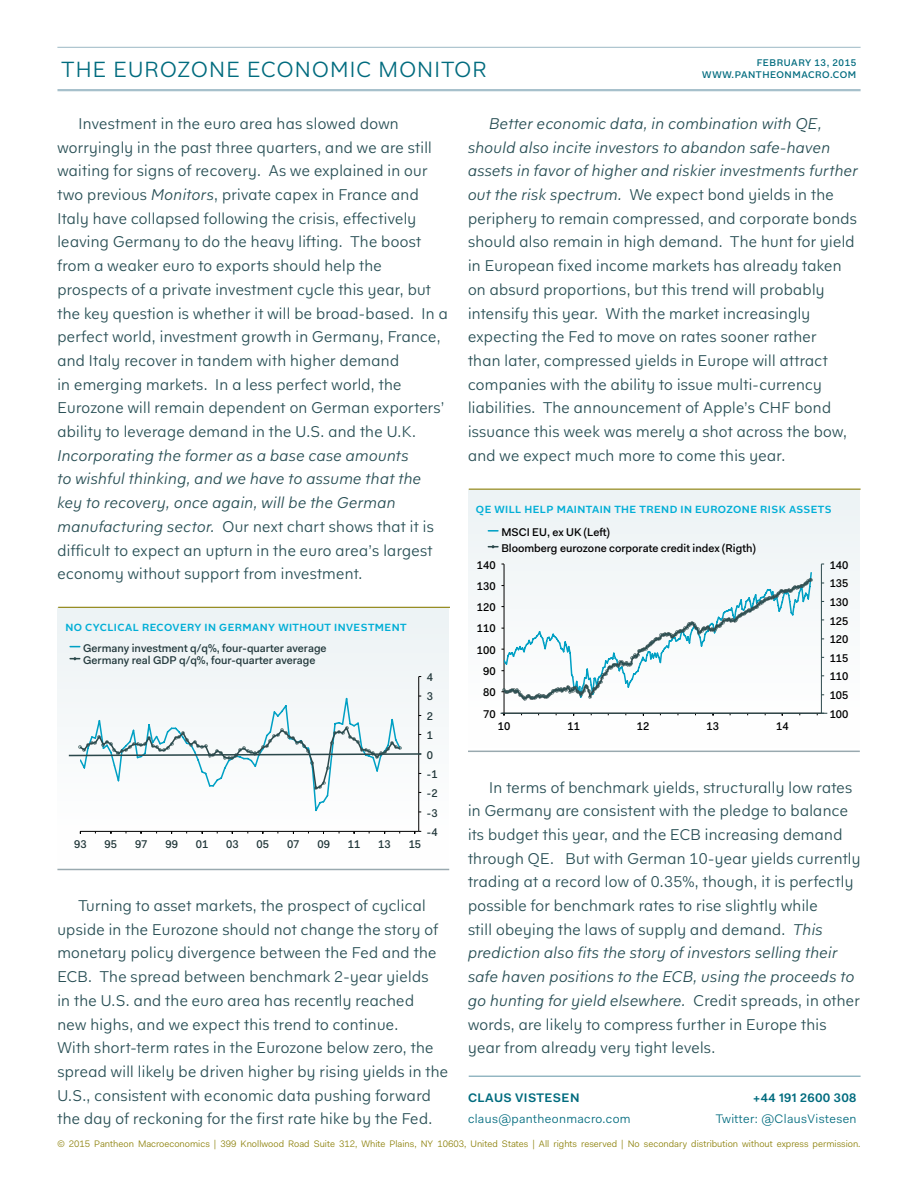
<style>
.page{position:relative;width:918px;height:1188px;background:#fff}
.page>*{position:absolute;margin:0;border:0;box-sizing:border-box;transform-origin:0 0}
.t1{font:22.2px "Fakt Pro Blond";letter-spacing:.055em;color:#006b7e}
.BodyCopy{font:15.75px/23.7px "Fakt Pro Blond";letter-spacing:.02em;color:#274e54}
.t2{font:12.45px "Fakt Pro Blond";letter-spacing:.03em;color:#006b7e}
.t3{font:600 12.45px "Fakt Pro";letter-spacing:.03em;color:#006b7e}
.t4{font:500 11.25px/15.9px "Fakt Pro";color:#000}
.t5{font:500 11.25px/12px "Fakt Pro";color:#22383b}
.StatisticHeadline{font:600 10.5px "Fakt Pro";letter-spacing:.04em;color:#00aed6}
.t6{font:500 9.75px "Fakt Pro";letter-spacing:.055em;color:#006b7e}
.t7{font:9.45px "Fakt Pro Blond";color:#8c8009}
.s1{font-style:italic}
</style>
<div class="page">
<hr style="left:57px;top:47px;width:804px;height:1px;background:#a6c0cb">
<hr style="left:57px;top:89px;width:804px;height:2px;background:#a6c0cb">
<hr style="left:469px;top:1076px;width:392px;height:1px;background:#73a1b0">
<div style="left:468px;top:489px;width:392px;height:259px;background:#edf3f5"></div>
<hr style="left:469px;top:489px;width:392px;height:1px;background:#8c8009">
<hr style="left:468px;top:751px;width:392px;height:1px;background:#99a9af">
<hr style="left:821px;top:564px;width:1px;height:149px;background:#2b484b">
<hr style="left:504px;top:564px;width:1px;height:149px;background:#000">
<svg style="left:501px;top:571px;width:312px;height:130px"></svg>
<svg style="left:488px;top:530px;width:10px;height:2px"></svg>
<svg style="left:488px;top:545px;width:10px;height:4px"></svg>
<hr style="left:501px;top:713px;width:326px;height:1px;background:#2b484b">
<div style="left:57px;top:607px;width:392px;height:259px;background:#edf3f5"></div>
<hr style="left:58px;top:607px;width:392px;height:1px;background:#8c8009">
<hr style="left:57px;top:869px;width:392px;height:1px;background:#99a9af">
<hr style="left:418px;top:677px;width:1px;height:154px;background:#000">
<hr style="left:80px;top:831px;width:339px;height:1px;background:#000">
<svg style="left:414px;top:831px;width:7px;height:3px"></svg>
<svg style="left:70px;top:657px;width:10px;height:4px"></svg>
<svg style="left:67px;top:696px;width:356px;height:117px"></svg>
<p class="t1" style="left:62px;top:54px;width:427px">THE EUROZONE ECONOMIC MONITOR</p>
<p class="t6" style="left:757px;top:56px;width:101px">FEBRUARY 13, 2015</p>
<p class="t6" style="left:702px;top:68px;width:156px">WWW.PANTHEONMACRO.COM</p>
<p class="BodyCopy" style="left:57px;top:112px;width:392px;text-indent:21px">Investment in the euro area has slowed down worryingly in the past three quarters, and we are still waiting for signs of recovery. As we explained in our two previous <span class="s1">Monitors</span>, private capex in France and Italy have collapsed following the crisis, effectively leaving Germany to do the heavy lifting. The boost from a weaker euro to exports should help the prospects of a private investment cycle this year, but the key question is whether it will be broad-based. In a perfect world, investment growth in Germany, France, and Italy recover in tandem with higher demand<br>in emerging markets. In a less perfect world, the Eurozone will remain dependent on German exporters’ ability to leverage demand in the U.S. and the U.K.<br><span class="s1">Incorporating the former as a base case amounts<br>to wishful thinking, and we have to assume that the key to recovery, once again, will be the German manufacturing sector.</span> Our next chart shows that it is difficult to expect an upturn in the euro area’s largest economy without support from investment.</p>
<p class="StatisticHeadline" style="left:65px;top:621px;width:343px">NO CYCLICAL RECOVERY IN GERMANY WITHOUT INVESTMENT</p>
<p class="t5" style="left:83px;top:642px;width:245px">Germany investment q/q%, four-quarter average<br>Germany real GDP q/q%, four-quarter average</p>
<p class="t5" style="left:427px;top:671px;width:8px">4</p>
<p class="t5" style="left:427px;top:691px;width:8px">3</p>
<p class="t5" style="left:427px;top:710px;width:8px">2</p>
<p class="t5" style="left:427px;top:729px;width:8px">1</p>
<p class="t5" style="left:427px;top:749px;width:8px">0</p>
<p class="t5" style="left:427px;top:768px;width:12px">-1</p>
<p class="t5" style="left:427px;top:787px;width:12px">-2</p>
<p class="t5" style="left:427px;top:807px;width:12px">-3</p>
<p class="t5" style="left:427px;top:826px;width:12px">-4</p>
<p class="t5" style="left:74px;top:838px;width:14px">93</p>
<p class="t5" style="left:105px;top:838px;width:14px">95</p>
<p class="t5" style="left:135px;top:838px;width:14px">97</p>
<p class="t5" style="left:165px;top:838px;width:14px">99</p>
<p class="t5" style="left:196px;top:838px;width:14px">01</p>
<p class="t5" style="left:226px;top:838px;width:14px">03</p>
<p class="t5" style="left:257px;top:838px;width:14px">05</p>
<p class="t5" style="left:287px;top:838px;width:14px">07</p>
<p class="t5" style="left:317px;top:838px;width:14px">09</p>
<p class="t5" style="left:348px;top:838px;width:14px">11</p>
<p class="t5" style="left:378px;top:838px;width:14px">13</p>
<p class="t5" style="left:409px;top:838px;width:14px">15</p>
<p class="BodyCopy" style="left:57px;top:894px;width:392px;text-indent:21px">Turning to asset markets, the prospect of cyclical upside in the Eurozone should not change the story of monetary policy divergence between the Fed and the ECB. The spread between benchmark 2-year yields<br>in the U.S. and the euro area has recently reached<br>new highs, and we expect this trend to continue.<br>With short-term rates in the Eurozone below zero, the spread will likely be driven higher by rising yields in the U.S., consistent with economic data pushing forward the day of reckoning for the first rate hike by the Fed.</p>
<p class="BodyCopy" style="left:468px;top:112px;width:391px;text-indent:21px"><span class="s1">Better economic data, in combination with QE, should also incite investors to abandon safe-haven assets in favor of higher and riskier investments further out the risk spectrum.</span> We expect bond yields in the periphery to remain compressed, and corporate bonds should also remain in high demand. The hunt for yield in European fixed income markets has already taken on absurd proportions, but this trend will probably intensify this year. With the market increasingly expecting the Fed to move on rates sooner rather<br>than later, compressed yields in Europe will attract companies with the ability to issue multi-currency liabilities. The announcement of Apple’s CHF bond issuance this week was merely a shot across the bow, and we expect much more to come this year.</p>
<p class="StatisticHeadline" style="left:476px;top:503px;width:357px">QE WILL HELP MAINTAIN THE TREND IN EUROZONE RISK ASSETS</p>
<p class="t4" style="left:501px;top:525px;width:256px">MSCI EU, ex UK (Left)<br>Bloomberg eurozone corporate credit index (Rigth)</p>
<p class="t4" style="left:477px;top:557px;width:20px">140</p>
<p class="t4" style="left:477px;top:578px;width:20px">130</p>
<p class="t4" style="left:477px;top:599px;width:20px">120</p>
<p class="t4" style="left:477px;top:621px;width:20px">110</p>
<p class="t4" style="left:477px;top:642px;width:20px">100</p>
<p class="t4" style="left:483px;top:663px;width:14px">90</p>
<p class="t4" style="left:483px;top:685px;width:14px">80</p>
<p class="t4" style="left:483px;top:706px;width:14px">70</p>
<p class="t4" style="left:498px;top:718px;width:14px">10</p>
<p class="t4" style="left:567px;top:718px;width:14px">11</p>
<p class="t4" style="left:637px;top:718px;width:14px">12</p>
<p class="t4" style="left:707px;top:718px;width:14px">13</p>
<p class="t4" style="left:776px;top:718px;width:14px">14</p>
<p class="t4" style="left:830px;top:557px;width:20px">140</p>
<p class="t4" style="left:830px;top:575px;width:20px">135</p>
<p class="t4" style="left:830px;top:594px;width:20px">130</p>
<p class="t4" style="left:830px;top:613px;width:20px">125</p>
<p class="t4" style="left:830px;top:631px;width:20px">120</p>
<p class="t4" style="left:830px;top:650px;width:20px">115</p>
<p class="t4" style="left:830px;top:669px;width:20px">110</p>
<p class="t4" style="left:830px;top:687px;width:20px">105</p>
<p class="t4" style="left:830px;top:706px;width:20px">100</p>
<p class="BodyCopy" style="left:468px;top:775px;width:394px;text-indent:21px">In terms of benchmark yields, structurally low rates in Germany are consistent with the pledge to balance its budget this year, and the ECB increasing demand through QE. But with German 10-year yields currently trading at a record low of 0.35%, though, it is perfectly possible for benchmark rates to rise slightly while<br>still obeying the laws of supply and demand. <span class="s1">This prediction also fits the story of investors selling their safe haven positions to the ECB, using the proceeds to go hunting for yield elsewhere.</span> Credit spreads, in other words, are likely to compress further in Europe this year from already very tight levels.</p>
<p class="t3" style="left:468px;top:1089px;width:113px">CLAUS VISTESEN</p>
<p class="t3" style="left:753px;top:1089px;width:105px">+44 191 2600 308</p>
<p class="t2" style="left:468px;top:1110px;width:164px">claus@pantheonmacro.com</p>
<p class="t2" style="left:716px;top:1110px;width:142px">Twitter: @ClausVistesen</p>
<p class="t7" style="left:57px;top:1137px;width:805px">© 2015 Pantheon Macroeconomics | 399 Knollwood Road Suite 312, White Plains, NY 10603, United States | All rights reserved | No secondary distribution without express permission.</p>
</div>
